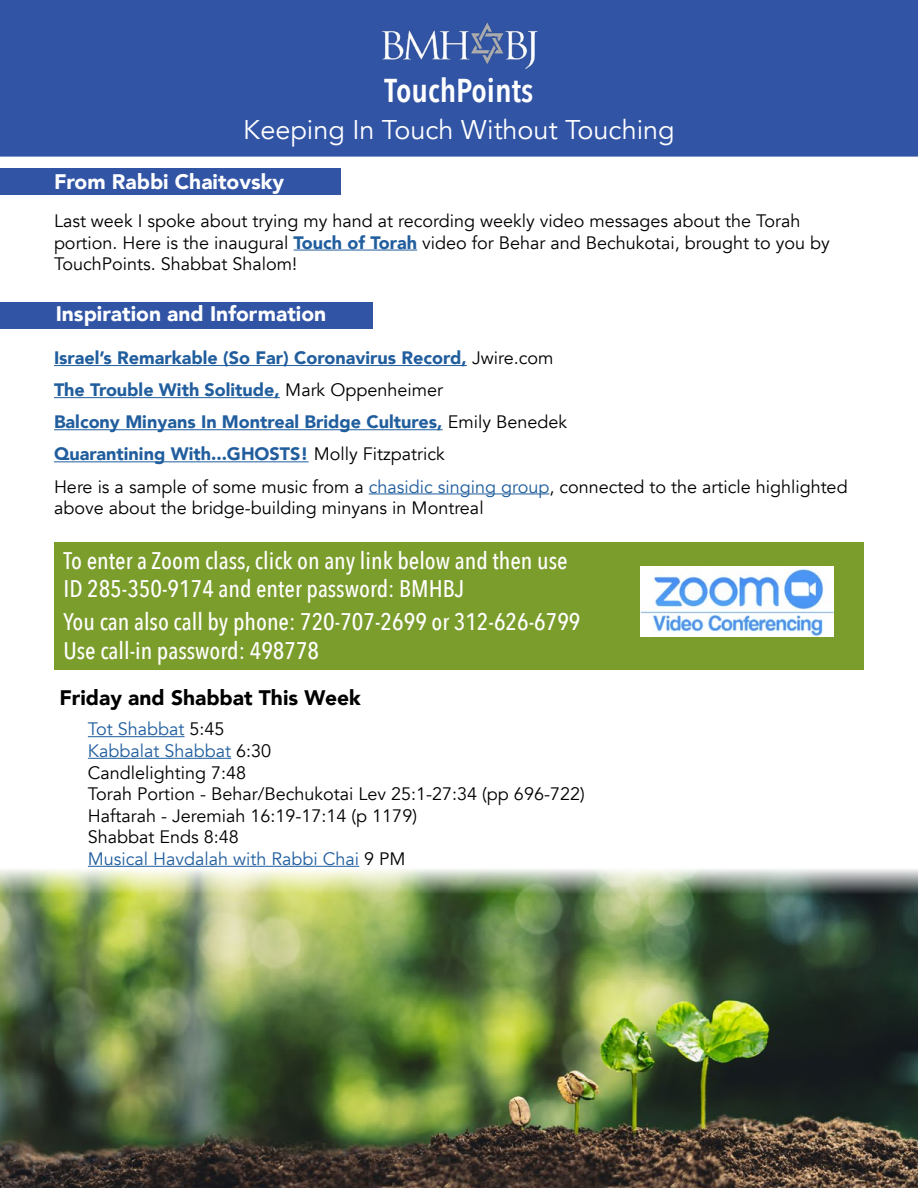
<style>
.page{position:relative;width:918px;height:1188px;background:#fff}
.page>*{position:absolute;margin:0;border:0;box-sizing:border-box;transform-origin:0 0}
.t1{font:600 33px "Avenir Next Condensed";color:#fff}
.t2{font:27px "Avenir";color:#fff}
.t3{font:500 24px/28.5px "Avenir Next Condensed";color:#fff}
.t4{font:900 21px "Avenir";color:#fff}
.t5{font:900 21px "Avenir";color:#000}
.t6{font:18px/21.6px "Avenir";color:#000}
.t7{font:900 18px/32.1px "Avenir";color:#215e9e}
.s1{font-weight:900;color:#215e9e}
.s2{font-weight:400;color:#000}
.s3{font-weight:400}
.s4{color:#215e9e}
</style>
<div class="page">
<div style="left:0;top:0;width:918px;height:157px;background:#3154a5"></div>
<img style="left:365px;top:20px;width:188px;height:49px">
<div style="left:0;top:302px;width:372px;height:27px;background:#3154a5"></div>
<div style="left:0;top:168px;width:340px;height:27px;background:#3154a5"></div>
<hr style="left:294px;top:250px;width:123px;height:1px;background:#215e9e">
<hr style="left:88px;top:736px;width:97px;height:1px;background:#215e9e">
<hr style="left:88px;top:758px;width:143px;height:1px;background:#215e9e">
<hr style="left:88px;top:866px;width:271px;height:1px;background:#215e9e">
<div style="left:54px;top:542px;width:810px;height:128px;background:#7b9d2c"></div>
<img style="left:641px;top:566px;width:193px;height:70px">
<hr style="left:54px;top:365px;width:413px;height:1px;background:#215e9e">
<hr style="left:54px;top:397px;width:226px;height:1px;background:#215e9e">
<hr style="left:54px;top:429px;width:389px;height:1px;background:#215e9e">
<hr style="left:54px;top:461px;width:255px;height:1px;background:#215e9e">
<hr style="left:369px;top:493px;width:180px;height:1px;background:#215e9e">
<img style="left:0;top:869px;width:918px;height:319px">
<h1 class="t1" style="left:385px;top:62px;width:150px">TouchPoints</h1>
<h2 class="t2" style="left:243px;top:113px;width:433px">Keeping In Touch Without Touching</h2>
<p class="t4" style="left:54px;top:164px;width:232px">From Rabbi Chaitovsky</p>
<p class="t6" style="left:54px;top:210px;width:777px">Last week I spoke about trying my hand at recording weekly video messages about the Torah portion. Here is the inaugural <span class="s1">Touch of Torah</span> video for Behar and Bechukotai, brought to you by<br>TouchPoints. Shabbat Shalom!</p>
<p class="t4" style="left:56px;top:296px;width:272px">Inspiration and Information</p>
<p class="t7" style="left:54px;top:341px;width:795px">Israel’s Remarkable (So Far) Coronavirus Record, <span class="s2">Jwire.com<br></span>The Trouble With Solitude, <span class="s2">Mark Oppenheimer<br></span>Balcony Minyans In Montreal Bridge Cultures, <span class="s2">Emily Benedek<br></span>Quarantining With...GHOSTS! <span class="s2">Molly Fitzpatrick<br>Here is a sample of some music from a</span> <span class="s3">chasidic singing group</span><span class="s2">, connected to the article highlighted</span></p>
<p class="t6" style="left:54px;top:498px;width:431px">above about the bridge-building minyans in Montreal</p>
<h3 class="t3" style="left:63px;top:546px;width:506px">To enter a Zoom class, click on any link below and then use<br>ID 285-350-9174 and enter password: BMHBJ</h3>
<h3 class="t3" style="left:63px;top:608px;width:519px">You can also call by phone: 720-707-2699 or 312-626-6799<br>Use call-in password: 498778</h3>
<p class="t5" style="left:59px;top:679px;width:303px">Friday and Shabbat This Week</p>
<p class="t6" style="left:88px;top:719px;width:498px"><span class="s4">Tot Shabbat</span> 5:45<br><span class="s4">Kabbalat Shabbat</span> 6:30<br>Candlelighting 7:48<br>Torah Portion - Behar/Bechukotai Lev 25:1-27:34 (pp 696-722)<br>Haftarah - Jeremiah 16:19-17:14 (p 1179)<br>Shabbat Ends 8:48<br><span class="s4">Musical Havdalah with Rabbi Chai</span> 9 PM</p>
</div>
